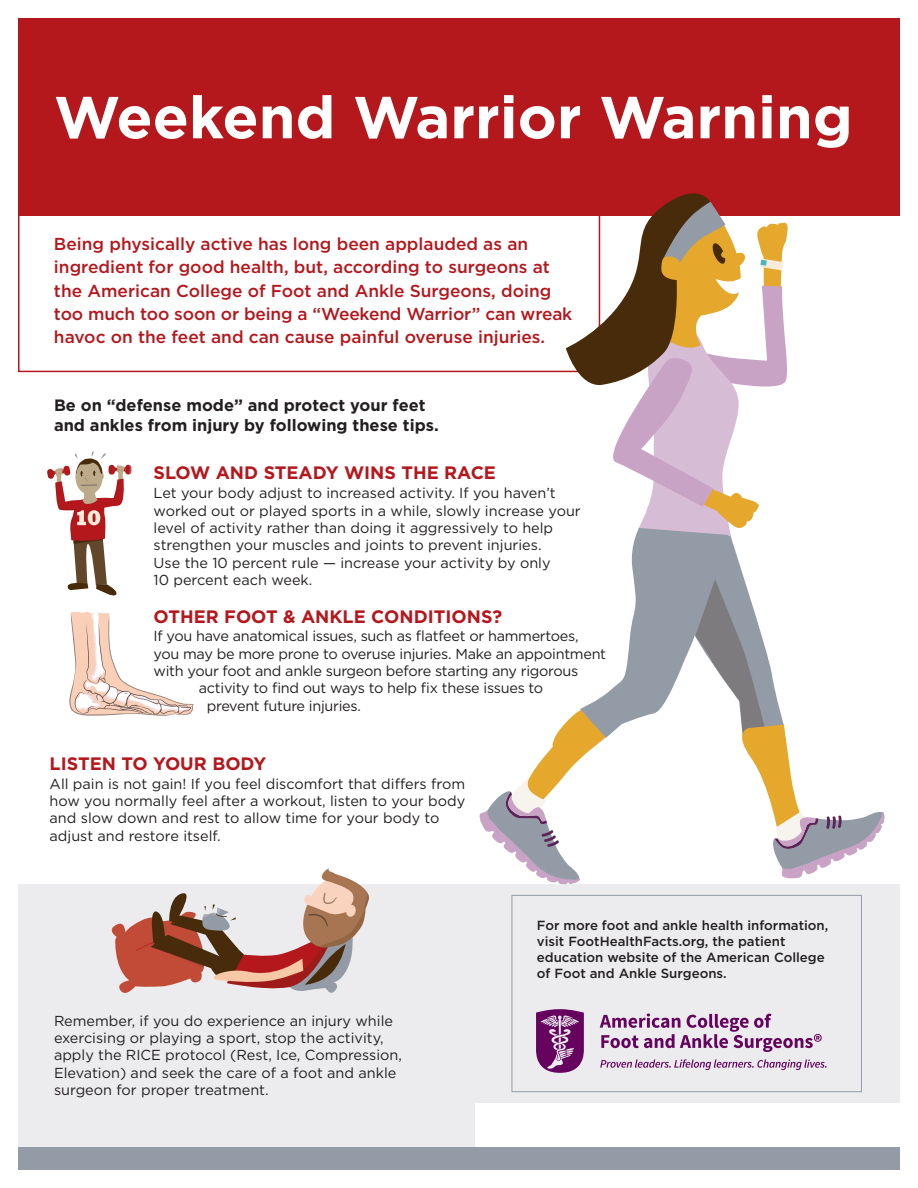
<style>
.page{position:relative;width:918px;height:1188px;background:#fff}
.page>*{position:absolute;margin:0;border:0;box-sizing:border-box;transform-origin:0 0}
.t1{font:700 59.1px "Gotham";color:#fff}
.t2{font:700 18px "Gotham";color:#b4181d}
.t3{font:500 17.25px/23.4px "Gotham";color:#b4181d}
.t4{font:700 16.5px/19.6px "Gotham";color:#231f20}
.t5{font:14.4px/17.4px "Gotham";color:#231f20}
.t6{font:14.4px "Gotham";letter-spacing:-.02em;color:#231f20}
.t7{font:500 13.2px/15.9px "Gotham";color:#231f20}
</style>
<div class="page">
<div style="left:18px;top:884px;width:882px;height:274px;background:#ececee"></div>
<div style="left:512px;top:895px;width:350px;height:197px;border:1px solid #939ba6"></div>
<svg style="left:536px;top:1009px;width:48px;height:64px;background:#884185"></svg>
<svg style="left:600px;top:1059px;width:227px;height:11px"></svg>
<svg style="left:600px;top:1014px;width:222px;height:38px"></svg>
<div style="left:18px;top:18px;width:882px;height:197px;background:#b4181d"></div>
<div style="left:475px;top:1103px;width:425px;height:59px;background:#fff"></div>
<div style="left:18px;top:1148px;width:882px;height:22px;background:#939ba6"></div>
<svg style="left:480px;top:193px;width:404px;height:691px"></svg>
<svg style="left:69px;top:612px;width:125px;height:104px"></svg>
<svg style="left:47px;top:451px;width:85px;height:145px"></svg>
<svg style="left:111px;top:868px;width:258px;height:125px"></svg>
<h1 class="t1" style="left:54px;top:97px;width:800px">Weekend Warrior Warning</h1>
<p class="t3" style="left:54px;top:234px;width:520px">Being physically active has long been applauded as an ingredient for good health, but, according to surgeons at the American College of Foot and Ankle Surgeons, doing too much too soon or being a “Weekend Warrior” can wreak havoc on the feet and can cause painful overuse injuries.</p>
<p class="t4" style="left:54px;top:397px;width:386px">Be on “defense mode” and protect your feet and ankles from injury by following these tips.</p>
<p class="t2" style="left:154px;top:467px;width:344px">SLOW AND STEADY WINS THE RACE</p>
<p class="t5" style="left:154px;top:486px;width:429px">Let your body adjust to increased activity. If you haven’t worked out or played sports in a while, slowly increase your level of activity rather than doing it aggressively to help strengthen your muscles and joints to prevent injuries.<br>Use the 10 percent rule — increase your activity by only<br>10 percent each week.</p>
<p class="t2" style="left:154px;top:610px;width:350px">OTHER FOOT &amp; ANKLE CONDITIONS?</p>
<p class="t6" style="left:154px;top:631px;width:427px">If you have anatomical issues, such as flatfeet or hammertoes,</p>
<p class="t6" style="left:154px;top:649px;width:454px">you may be more prone to overuse injuries. Make an appointment</p>
<p class="t6" style="left:154px;top:666px;width:426px">with your foot and ankle surgeon before starting any rigorous</p>
<p class="t6" style="left:199px;top:683px;width:346px">activity to find out ways to help fix these issues to</p>
<p class="t6" style="left:207px;top:701px;width:156px">prevent future injuries.</p>
<p class="t2" style="left:50px;top:757px;width:218px">LISTEN TO YOUR BODY</p>
<p class="t5" style="left:50px;top:776px;width:417px">All pain is not gain! If you feel discomfort that differs from how you normally feel after a workout, listen to your body and slow down and rest to allow time for your body to adjust and restore itself.</p>
<p class="t5" style="left:54px;top:1013px;width:350px">Remember, if you do experience an injury while exercising or playing a sport, stop the activity, apply the RICE protocol (Rest, Ice, Compression, Elevation) and seek the care of a foot and ankle surgeon for proper treatment.</p>
<p class="t7" style="left:537px;top:919px;width:293px">For more foot and ankle health information, visit FootHealthFacts.org, the patient education website of the American College of Foot and Ankle Surgeons.</p>
</div>
